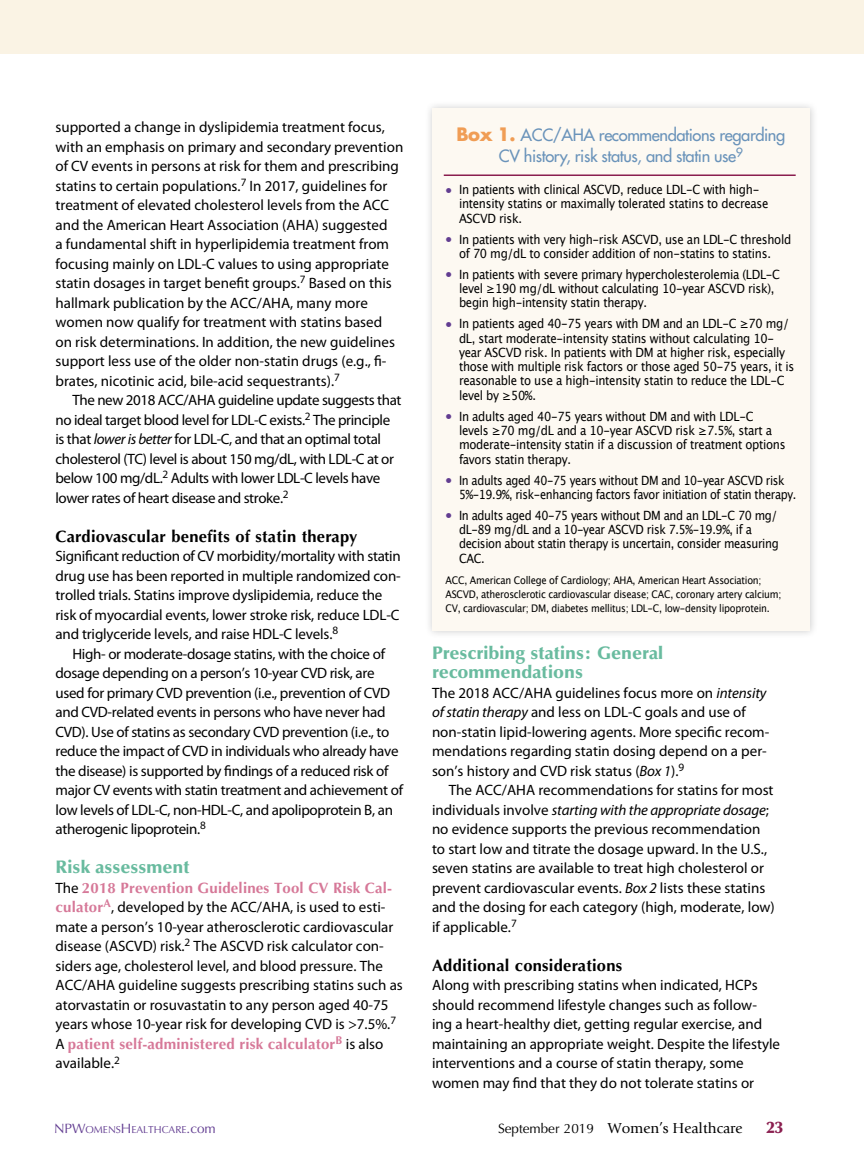
<style>
.page{position:relative;width:864px;height:1175px;background:#fff}
.page>*{position:absolute;margin:0;border:0;box-sizing:border-box;transform-origin:0 0}
.t1{font:900 18px/19.5px "Optima";color:#69bb9f}
.t2{font:16.5px/21.6px "Futura";letter-spacing:-.025em;color:#6a93ba;text-align:center}
.t3{font:700 16.5px "Optima";letter-spacing:.015em;color:#000}
.t4{font:900 16.5px "Optima";color:#8a1e4f}
.t5{font:15px/19.5px "Myriad Pro";color:#000}
.t6{font:15px/19.5px "Myriad Pro";letter-spacing:-.02em;color:#000}
.t7{font:15px/19.5px "Myriad Pro";letter-spacing:-.025em;color:#000}
.t8{font:700 15px "Optima";letter-spacing:.015em;color:#d67898}
.t9{font:15px "Giovanni";color:#000}
.t10{font:12.75px/14.2px "Lucida Grande";letter-spacing:-.025em;color:#000;scale:.9 1}
.t11{font:12.75px/14.2px "Lucida Grande";letter-spacing:-.025em;color:#000;scale:.88 1}
.t12{font:12.75px/14.2px "Lucida Grande";letter-spacing:-.025em;color:#000;scale:.87 1}
.t13{font:10.5px/14.2px "Lucida Grande";letter-spacing:-.025em;color:#000;scale:.9 1}
.t14{font:10.2px "Optima";color:#623d91}
.s1{font-style:italic}
.s2{font-family:"Myriad Pro";font-weight:400;color:#000}
.s3{font-family:"Optima";font-weight:700;color:#d67898}
.s4{font-weight:700;font-size:18px;color:#f09d55}
.s5{font-family:"Myriad Pro";font-weight:600;font-size:21px;color:#623d91}
.s6{font-size:13.5px}
.s7{font-family:"Optima";font-size:13.5px}
</style>
<div class="page">
<div style="left:424px;top:100px;width:394px;height:539px;background:#000;opacity:.2"></div>
<div style="left:432px;top:108px;width:378px;height:522px;background:#fdf9f2"></div>
<hr style="left:444px;top:174px;width:352px;height:2px;background:#8a1e4f">
<div style="left:0;top:0;width:864px;height:54px;background:#faf3e4"></div>
<p class="t5" style="left:55px;top:118px;width:349px">supported a change in dyslipidemia treatment focus, with an emphasis on primary and secondary prevention of CV events in persons at risk for them and prescribing statins to certain populations.<sup>7</sup> In 2017, guidelines for treatment of elevated cholesterol levels from the ACC and the American Heart Association (AHA) suggested<br>a fundamental shift in hyperlipidemia treatment from focusing mainly on LDL-C values to using appropriate statin dosages in target benefit groups.<sup>7</sup> Based on this hallmark publication by the ACC/AHA, many more women now qualify for treatment with statins based<br>on risk determinations. In addition, the new guidelines support less use of the older non-statin drugs (e.g., fi&shy;brates, nicotinic acid, bile-acid sequestrants).<sup>7</sup></p>
<p class="t7" style="left:55px;top:391px;width:348px;text-indent:17px">The new 2018 ACC/AHA guideline update suggests that no ideal target blood level for LDL-C exists.<sup>2</sup> The principle is that <span class="s1">lower is better</span> for LDL-C, and that an optimal total cholesterol (TC) level is about 150 mg/dL, with LDL-C at or below 100 mg/dL.<sup>2</sup> Adults with lower LDL-C levels have lower rates of heart disease and stroke.<sup>2</sup></p>
<p class="t3" style="left:56px;top:526px;width:303px">Cardiovascular benefits of statin therapy</p>
<p class="t5" style="left:56px;top:547px;width:347px">Significant reduction of CV morbidity/mortality with statin drug use has been reported in multiple randomized con&shy;trolled trials. Statins improve dyslipidemia, reduce the risk of myocardial events, lower stroke risk, reduce LDL-C and triglyceride levels, and raise HDL-C levels.<sup>8</sup></p>
<p class="t6" style="left:56px;top:644px;width:349px;text-indent:17px">High- or moderate-dosage statins, with the choice of dosage depending on a person’s 10-year CVD risk, are used for primary CVD prevention (i.e., prevention of CVD and CVD-related events in persons who have never had CVD). Use of statins as secondary CVD prevention (i.e., to reduce the impact of CVD in individuals who already have the disease) is supported by findings of a reduced risk of major CV events with statin treatment and achievement of low levels of LDL-C, non-HDL-C, and apolipoprotein B, an atherogenic lipoprotein.<sup>8</sup></p>
<p class="t1" style="left:56px;top:857px;width:135px">Risk assessment</p>
<p class="t8" style="left:56px;top:879px;width:338px"><span class="s2">The</span> 2018 Prevention Guidelines Tool CV Risk Cal-</p>
<p class="t5" style="left:55px;top:898px;width:349px"><span class="s3">culator</span><sup>A</sup>, developed by the ACC/AHA, is used to esti&shy;mate a person’s 10-year atherosclerotic cardiovascular disease (ASCVD) risk.<sup>2</sup> The ASCVD risk calculator con&shy;siders age, cholesterol level, and blood pressure. The ACC/AHA guideline suggests prescribing statins such as atorvastatin or rosuvastatin to any person aged 40-75 years whose 10-year risk for developing CVD is &gt;7.5%.<sup>7</sup></p>
<p class="t8" style="left:56px;top:1035px;width:329px"><span class="s2">A</span> patient self-administered risk calculator<sup>B</sup> <span class="s2">is also</span></p>
<p class="t5" style="left:55px;top:1054px;width:66px">available.<sup>2</sup></p>
<p class="t2" style="left:457px;top:124px;width:330px"><span class="s4">Box 1.</span> ACC/AHA recommendations regarding<br>CV history, risk status, and statin use<sup>9</sup></p>
<p class="t10" style="left:459px;top:183px;width:345px;text-indent:-14px"><span class="s5">•</span> In patients with clinical ASCVD, reduce LDL-C with high&shy;intensity statins or maximally tolerated statins to decrease<br>ASCVD risk.</p>
<p class="t10" style="left:446px;top:232px;width:386px;text-align:center"><span class="s5">•</span> In patients with very high-risk ASCVD, use an LDL-C threshold of 70 mg/dL to consider addition of non-statins to statins.</p>
<p class="t10" style="left:459px;top:267px;width:358px;text-indent:-14px"><span class="s5">•</span> In patients with severe primary hypercholesterolemia (LDL-C level ≥190 mg/dL without calculating 10-year ASCVD risk), begin high-intensity statin therapy.</p>
<p class="t10" style="left:459px;top:317px;width:374px;text-indent:-14px"><span class="s5">•</span> In patients aged 40-75 years with DM and an LDL-C ≥70 mg/ dL, start moderate-intensity statins without calculating 10- year ASCVD risk. In patients with DM at higher risk, especially those with multiple risk factors or those aged 50-75 years, it is reasonable to use a high-intensity statin to reduce the LDL-C level by ≥50%.</p>
<p class="t10" style="left:459px;top:409px;width:364px;text-indent:-14px"><span class="s5">•</span> In adults aged 40-75 years without DM and with LDL-C levels ≥70 mg/dL and a 10-year ASCVD risk ≥7.5%, start a moderate-intensity statin if a discussion of treatment options favors statin therapy.</p>
<p class="t12" style="left:459px;top:473px;width:389px;text-indent:-14px"><span class="s5">•</span> In adults aged 40-75 years without DM and 10-year ASCVD risk<br>5%-19.9%, risk-enhancing factors favor initiation of statin therapy.</p>
<p class="t11" style="left:459px;top:508px;width:365px;text-indent:-14px"><span class="s5">•</span> In adults aged 40-75 years without DM and an LDL-C 70 mg/ dL-89 mg/dL and a 10-year ASCVD risk 7.5%-19.9%, if a decision about statin therapy is uncertain, consider measuring CAC.</p>
<p class="t13" style="left:446px;top:573px;width:375px">ACC, American College of Cardiology; AHA, American Heart Association;<br>ASCVD, atherosclerotic cardiovascular disease; CAC, coronary artery calcium;<br>CV, cardiovascular; DM, diabetes mellitus; LDL-C, low-density lipoprotein.</p>
<p class="t1" style="left:432px;top:643px;width:233px">Prescribing statins: General recommendations</p>
<p class="t5" style="left:432px;top:683px;width:339px">The 2018 ACC/AHA guidelines focus more on <span class="s1">intensity of statin therapy</span> and less on LDL-C goals and use of non-statin lipid-lowering agents. More specific recom&shy;mendations regarding statin dosing depend on a per&shy;son’s history and CVD risk status (<span class="s1">Box 1</span>).<sup>9</sup></p>
<p class="t5" style="left:432px;top:781px;width:344px;text-indent:17px">The ACC/AHA recommendations for statins for most individuals involve <span class="s1">starting with the appropriate dosage</span>; no evidence supports the previous recommendation to start low and titrate the dosage upward. In the U.S., seven statins are available to treat high cholesterol or prevent cardiovascular events. <span class="s1">Box 2</span> lists these statins and the dosing for each category (high, moderate, low) if applicable.<sup>7</sup></p>
<p class="t3" style="left:432px;top:955px;width:192px">Additional considerations</p>
<p class="t5" style="left:432px;top:976px;width:350px">Along with prescribing statins when indicated, HCPs should recommend lifestyle changes such as follow&shy;ing a heart-healthy diet, getting regular exercise, and maintaining an appropriate weight. Despite the lifestyle interventions and a course of statin therapy, some women may find that they do not tolerate statins or</p>
<p class="t14" style="left:54px;top:1123px;width:163px"><span class="s6">NP</span><span class="s6">W</span>OMENS<span class="s6">H</span>EALTHCARE<span class="s6">.com</span></p>
<p class="t9" style="left:498px;top:1119px;width:246px"><span class="s7">September 2019</span> Women’s Healthcare</p>
<p class="t4" style="left:766px;top:1117px;width:18px">23</p>
</div>
